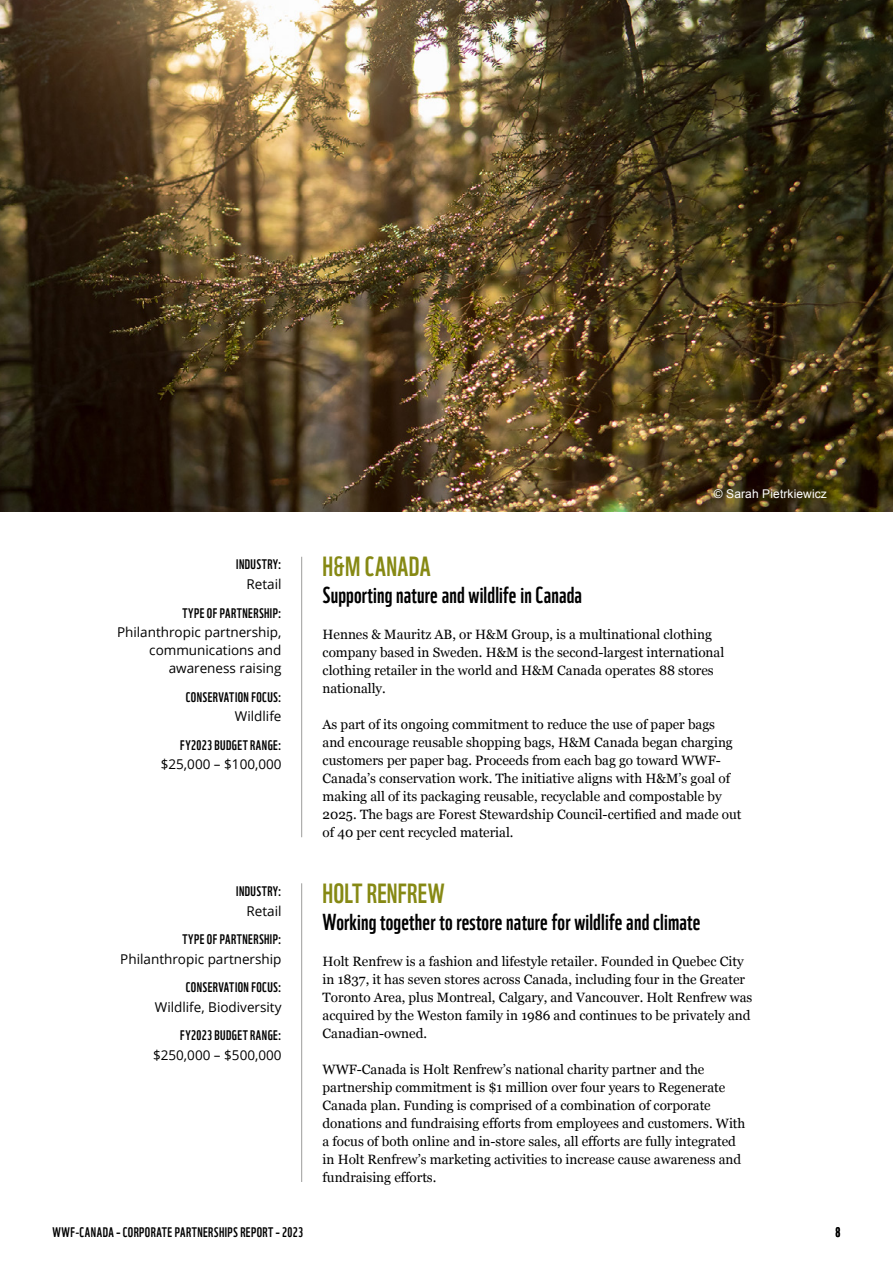
<style>
.page{position:relative;width:893px;height:1263px;background:#fff}
.page>*{position:absolute;margin:0;border:0;box-sizing:border-box;transform-origin:0 0}
.COMPANY_NAME_WWF_FONT{font:27px "WWF";letter-spacing:.015em;color:#868914}
.COMPANY_SUBHEAD{font:22.5px "WWF";letter-spacing:.01em;color:#000}
.Company_Bodycopy{font:13.5px/18px "Georgia";color:#000}
.BOX_HEAD{font:13.5px "WWF";letter-spacing:.03em;color:#000}
.Bodycopy_Chart{font:13.5px/18px "Open Sans";color:#000;text-align:right}
.t1{font:12px "Arial";letter-spacing:.01em;color:#fff}
</style>
<div class="page">
<hr style="left:301px;top:557px;width:1px;height:280px;background:#9d9d9c">
<hr style="left:301px;top:883px;width:1px;height:299px;background:#9d9d9c">
<img style="left:0;top:0;width:893px;height:512px">
<p class="BOX_HEAD" style="left:236px;top:554px;width:47px">INDUSTRY:</p>
<p class="Bodycopy_Chart" style="left:246px;top:575px;width:37px">Retail</p>
<p class="BOX_HEAD" style="left:182px;top:602px;width:101px">TYPE OF PARTNERSHIP:</p>
<p class="Bodycopy_Chart" style="left:117px;top:623px;width:166px">Philanthropic partnership, communications and awareness raising</p>
<p class="BOX_HEAD" style="left:186px;top:686px;width:97px">CONSERVATION FOCUS:</p>
<p class="Bodycopy_Chart" style="left:235px;top:707px;width:48px">Wildlife</p>
<p class="BOX_HEAD" style="left:180px;top:734px;width:103px">FY2023 BUDGET RANGE:</p>
<p class="Bodycopy_Chart" style="left:161px;top:755px;width:122px">$25,000 – $100,000</p>
<p class="BOX_HEAD" style="left:236px;top:881px;width:47px">INDUSTRY:</p>
<p class="Bodycopy_Chart" style="left:246px;top:901px;width:37px">Retail</p>
<p class="BOX_HEAD" style="left:182px;top:929px;width:101px">TYPE OF PARTNERSHIP:</p>
<p class="Bodycopy_Chart" style="left:120px;top:949px;width:163px">Philanthropic partnership</p>
<p class="BOX_HEAD" style="left:186px;top:977px;width:97px">CONSERVATION FOCUS:</p>
<p class="Bodycopy_Chart" style="left:155px;top:997px;width:128px">Wildlife, Biodiversity</p>
<p class="BOX_HEAD" style="left:180px;top:1025px;width:103px">FY2023 BUDGET RANGE:</p>
<p class="Bodycopy_Chart" style="left:153px;top:1045px;width:130px">$250,000 – $500,000</p>
<p class="t1" style="left:714px;top:485px;width:115px">© Sarah Pietrkiewicz</p>
<p class="COMPANY_NAME_WWF_FONT" style="left:323px;top:545px;width:110px">H&amp;M CANADA</p>
<p class="COMPANY_SUBHEAD" style="left:323px;top:577px;width:261px">Supporting nature and wildlife in Canada</p>
<p class="Company_Bodycopy" style="left:323px;top:625px;width:403px">Hennes &amp; Mauritz AB, or H&amp;M Group, is a multinational clothing company based in Sweden. H&amp;M is the second-largest international clothing retailer in the world and H&amp;M Canada operates 88 stores nationally.</p>
<p class="Company_Bodycopy" style="left:323px;top:715px;width:420px">As part of its ongoing commitment to reduce the use of paper bags<br>and encourage reusable shopping bags, H&amp;M Canada began charging customers per paper bag. Proceeds from each bag go toward WWF-Canada’s conservation work. The initiative aligns with H&amp;M’s goal of making all of its packaging reusable, recyclable and compostable by 2025. The bags are Forest Stewardship Council-certified and made out of 40 per cent recycled material.</p>
<p class="COMPANY_NAME_WWF_FONT" style="left:323px;top:872px;width:124px">HOLT RENFREW</p>
<p class="COMPANY_SUBHEAD" style="left:323px;top:904px;width:379px">Working together to restore nature for wildlife and climate</p>
<p class="Company_Bodycopy" style="left:323px;top:951px;width:431px">Holt Renfrew is a fashion and lifestyle retailer. Founded in Quebec City in 1837, it has seven stores across Canada, including four in the Greater Toronto Area, plus Montreal, Calgary, and Vancouver. Holt Renfrew was acquired by the Weston family in 1986 and continues to be privately and Canadian-owned.</p>
<p class="Company_Bodycopy" style="left:323px;top:1059px;width:424px">WWF-Canada is Holt Renfrew’s national charity partner and the partnership commitment is $1 million over four years to Regenerate Canada plan. Funding is comprised of a combination of corporate donations and fundraising efforts from employees and customers. With a focus of both online and in-store sales, all efforts are fully integrated in Holt Renfrew’s marketing activities to increase cause awareness and fundraising efforts.</p>
<p class="BOX_HEAD" style="left:53px;top:1221px;width:252px">WWF-CANADA – CORPORATE PARTNERSHIPS REPORT – 2023</p>
<p class="BOX_HEAD" style="left:835px;top:1221px;width:6px">8</p>
</div>
